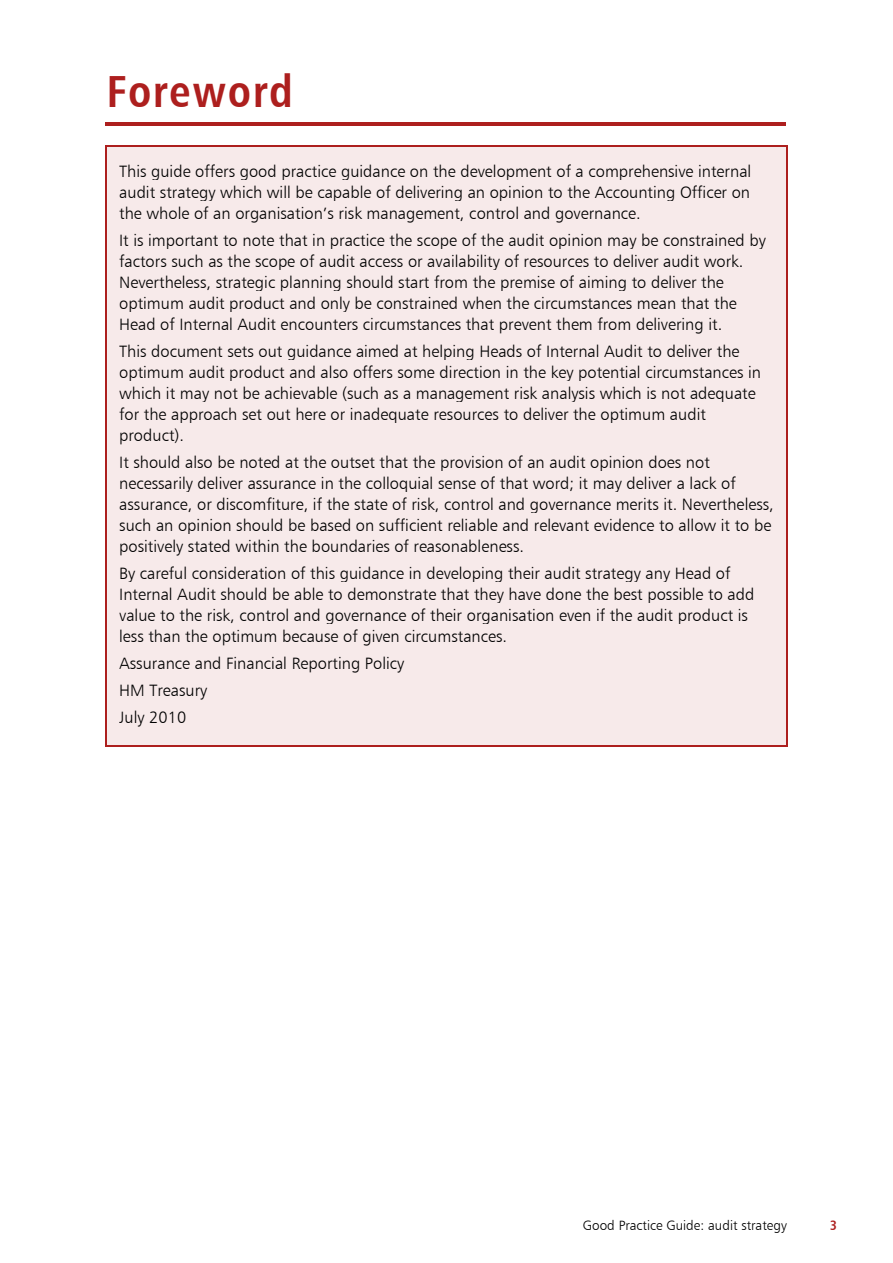
<style>
.page{position:relative;width:893px;height:1263px;background:#fff}
.page>*{position:absolute;margin:0;border:0;box-sizing:border-box;transform-origin:0 0}
.t1{font:700 45px "Humnst 777 Cn BT";letter-spacing:.035em;color:#ad1f1e}
.t2{font:16.5px/21px "Humnst 777 Lt BT";color:#000}
.t3{font:13.5px "Humnst 777 Lt BT";color:#000}
.t4{font:700 13.5px "Humnst 777 Cn BT";color:#ad1f1e}
</style>
<div class="page">
<hr style="left:105px;top:122px;width:681px;height:3px;background:#ad1f1e">
<div style="left:107px;top:159px;width:679px;height:574px;background:#f7eaea"></div>
<svg style="left:106px;top:147px;width:1px;height:12px"></svg>
<hr style="left:106px;top:145px;width:680px;height:2px;background:#ad1f1e">
<div style="left:107px;top:147px;width:679px;height:12px;background:#f7eaea"></div>
<svg style="left:786px;top:145px;width:1px;height:14px"></svg>
<div style="left:105px;top:733px;width:683px;height:12px;background:#f7eaea"></div>
<hr style="left:106px;top:159px;width:1px;height:588px;background:#ad1f1e">
<hr style="left:106px;top:745px;width:680px;height:2px;background:#ad1f1e">
<hr style="left:786px;top:159px;width:1px;height:588px;background:#ad1f1e">
<h1 class="t1" style="left:106px;top:63px;width:188px">Foreword</h1>
<p class="t2" style="left:119px;top:160px;width:633px;text-align:justify">This guide offers good practice guidance on the development of a comprehensive internal audit strategy which will be capable of delivering an opinion to the Accounting Officer on the whole of an organisation’s risk management, control and governance.</p>
<p class="t2" style="left:119px;top:229px;width:648px">It is important to note that in practice the scope of the audit opinion may be constrained by factors such as the scope of audit access or availability of resources to deliver audit work.<br>Nevertheless, strategic planning should start from the premise of aiming to deliver the optimum audit product and only be constrained when the circumstances mean that the Head of Internal Audit encounters circumstances that prevent them from delivering it.</p>
<p class="t2" style="left:119px;top:340px;width:643px">This document sets out guidance aimed at helping Heads of Internal Audit to deliver the optimum audit product and also offers some direction in the key potential circumstances in which it may not be achievable (such as a management risk analysis which is not adequate for the approach set out here or inadequate resources to deliver the optimum audit product).</p>
<p class="t2" style="left:119px;top:451px;width:656px">It should also be noted at the outset that the provision of an audit opinion does not necessarily deliver assurance in the colloquial sense of that word; it may deliver a lack of assurance, or discomfiture, if the state of risk, control and governance merits it. Nevertheless, such an opinion should be based on sufficient reliable and relevant evidence to allow it to be positively stated within the boundaries of reasonableness.</p>
<p class="t2" style="left:119px;top:562px;width:636px">By careful consideration of this guidance in developing their audit strategy any Head of Internal Audit should be able to demonstrate that they have done the best possible to add value to the risk, control and governance of their organisation even if the audit product is less than the optimum because of given circumstances.</p>
<p class="t2" style="left:119px;top:649px;width:286px;line-height:27px">Assurance and Financial Reporting Policy<br>HM Treasury<br>July 2010</p>
<p class="t3" style="left:583px;top:1217px;width:205px">Good Practice Guide: audit strategy</p>
<p class="t4" style="left:830px;top:1217px;width:8px">3</p>
</div>
